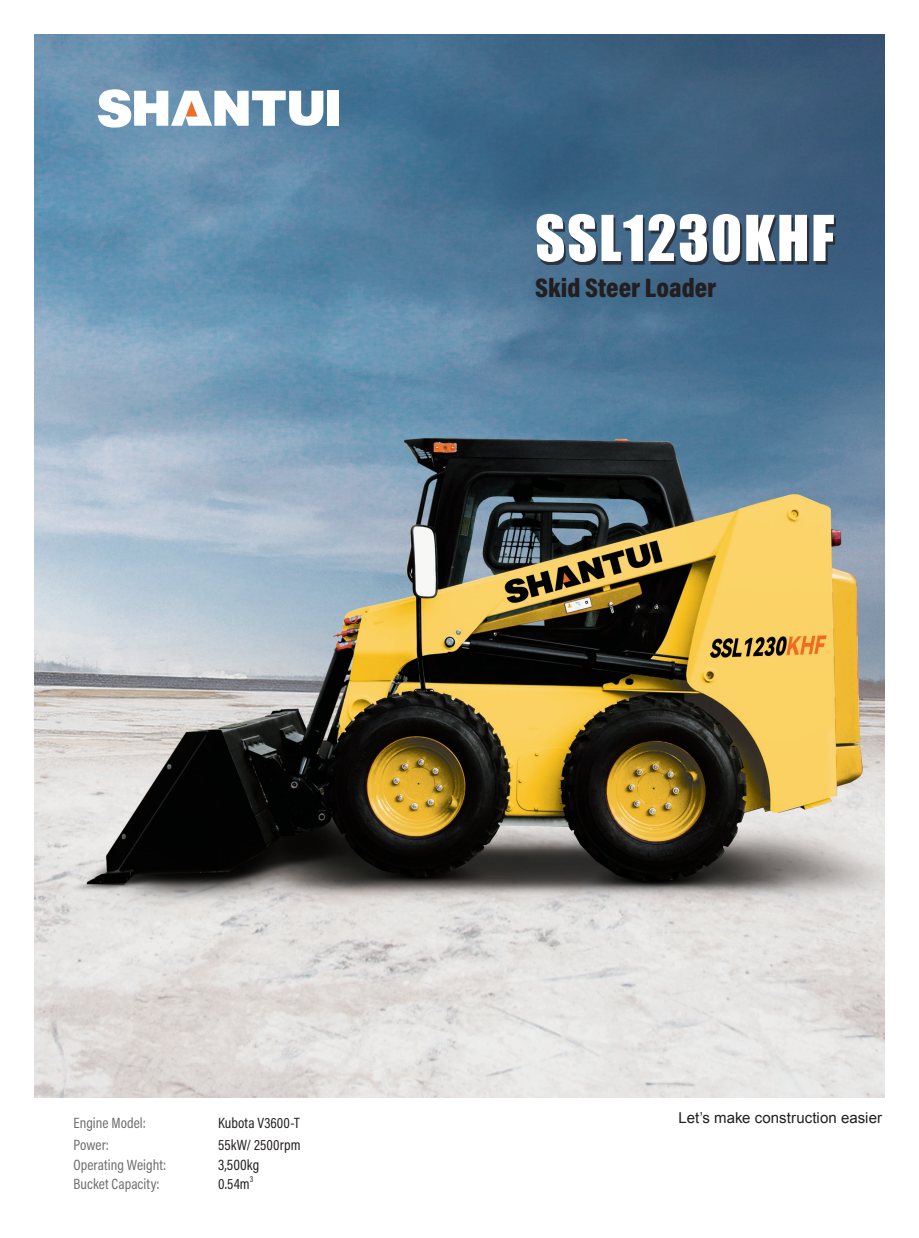
<style>
.page{position:relative;width:919px;height:1238px;background:#fff}
.page>*{position:absolute;margin:0;border:0;box-sizing:border-box;transform-origin:0 0}
.t1{font:58.35px "Impact";letter-spacing:.03em;color:#fff}
.Body_Univers{font:900 27px "Acumin Pro Cond";color:#231f20}
.Body_Univers-2{font:15px "Acumin Pro Cond";letter-spacing:.005em;color:#6c6d70}
.Body_Univers-3{font:15px "Acumin Pro Cond";letter-spacing:.01em;color:#231f20}
.Body_Univers-4{font:15px "Arial";letter-spacing:.005em;color:#231f20}
.Body_Univers-5{font:8.7px "Acumin Pro Cond";color:#231f20}
</style>
<div class="page">
<img style="left:34px;top:34px;width:850px;height:1063px">
<div style="left:327px;top:91px;width:12px;height:35px;background:#fff"></div>
<svg style="left:98px;top:89px;width:225px;height:39px"></svg>
<div style="left:538px;top:217px;width:297px;height:48px;background:#231f20;opacity:.75"></div>
<p class="t1" style="left:535px;top:193px;width:300px">SSL1230KHF</p>
<p class="Body_Univers" style="left:535px;top:270px;width:182px">Skid Steer Loader</p>
<p class="Body_Univers-2" style="left:73px;top:1113px;width:74px">Engine Model:</p>
<p class="Body_Univers-3" style="left:218px;top:1113px;width:83px">Kubota V3600-T</p>
<p class="Body_Univers-2" style="left:73px;top:1135px;width:37px">Power:</p>
<p class="Body_Univers-3" style="left:218px;top:1135px;width:84px">55kW/ 2500rpm</p>
<p class="Body_Univers-2" style="left:73px;top:1154px;width:94px">Operating Weight:</p>
<p class="Body_Univers-3" style="left:218px;top:1154px;width:43px">3,500kg</p>
<p class="Body_Univers-2" style="left:73px;top:1174px;width:88px">Bucket Capacity:</p>
<p class="Body_Univers-3" style="left:218px;top:1174px;width:33px">0.54m</p>
<p class="Body_Univers-5" style="left:250px;top:1173px;width:5px">3</p>
<p class="Body_Univers-4" style="left:678px;top:1107px;width:205px">Let’s make construction easier</p>
</div>
